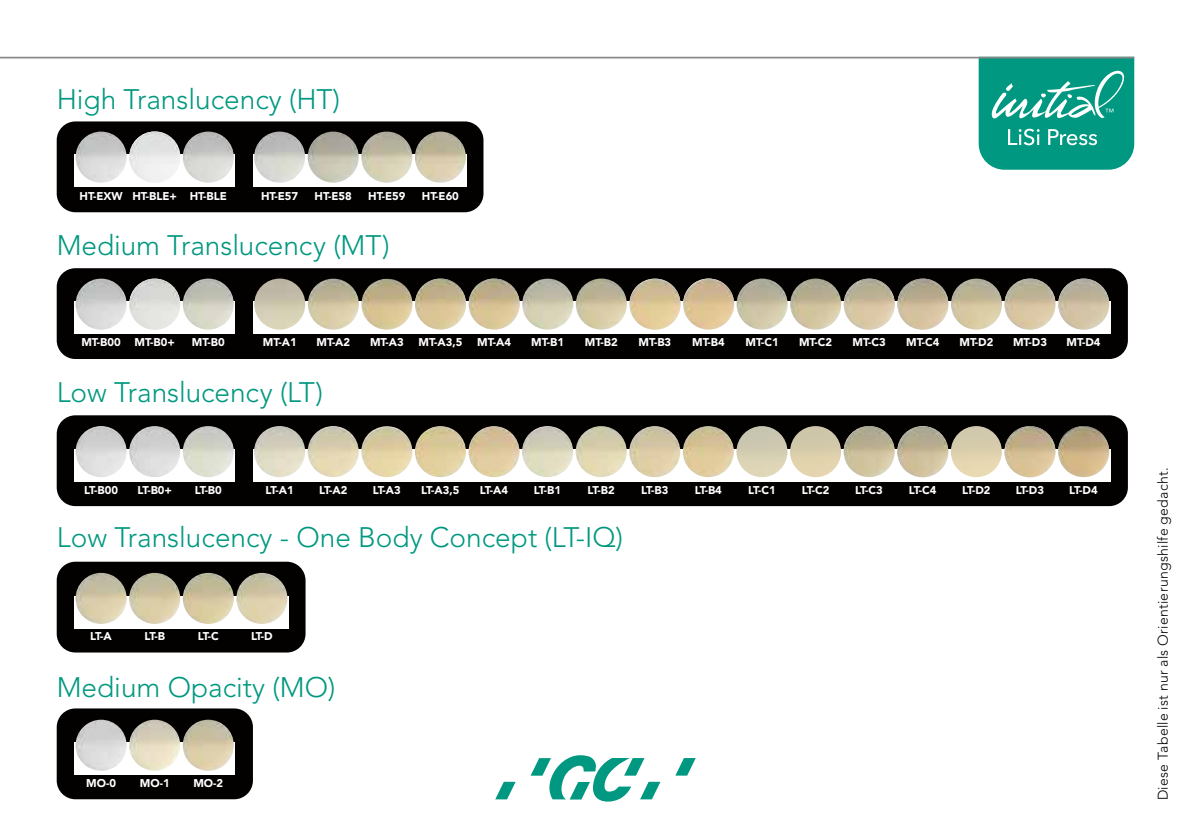
<style>
.page{position:relative;width:1191px;height:840px;background:#fff}
.page>*{position:absolute;margin:0;border:0;box-sizing:border-box;transform-origin:0 0}
.t1{font:300 28px "Avenir LT Std";color:#009880}
.t2{font:300 14px "Avenir LT Std";letter-spacing:.02em;color:#000}
.t3{font:900 11.2px "Avenir LT Std";color:#fff}
</style>
<div class="page">
<div style="left:57px;top:415px;width:1070px;height:91px;background:#030000;border-radius:19px"></div>
<div style="left:57px;top:268px;width:1070px;height:91px;background:#030000;border-radius:19px"></div>
<div style="left:57px;top:121px;width:426px;height:91px;background:#030000;border-radius:19px"></div>
<div style="left:253px;top:449px;width:857px;height:32px;background:#fff"></div>
<div style="left:253px;top:301px;width:857px;height:33px;background:#fff"></div>
<div style="left:253px;top:154px;width:214px;height:33px;background:#fff"></div>
<div style="left:74px;top:449px;width:161px;height:32px;background:#fff"></div>
<div style="left:74px;top:301px;width:161px;height:33px;background:#fff"></div>
<div style="left:74px;top:154px;width:161px;height:33px;background:#fff"></div>
<div style="left:57px;top:708px;width:196px;height:90px;background:#030000;border-radius:19px"></div>
<div style="left:74px;top:742px;width:161px;height:32px;background:#fff"></div>
<div style="left:57px;top:561px;width:248px;height:91px;background:#030000;border-radius:19px"></div>
<div style="left:74px;top:595px;width:215px;height:33px;background:#fff"></div>
<svg style="left:978px;top:58px;width:156px;height:112px;background:#22a591"></svg>
<img style="left:76px;top:131px;width:51px;height:51px;border-radius:26px">
<img style="left:183px;top:131px;width:51px;height:51px;border-radius:26px">
<img style="left:254px;top:131px;width:51px;height:51px;border-radius:26px">
<img style="left:308px;top:131px;width:51px;height:51px;border-radius:26px">
<img style="left:361px;top:131px;width:51px;height:51px;border-radius:26px">
<img style="left:415px;top:131px;width:51px;height:51px;border-radius:26px">
<img style="left:76px;top:278px;width:51px;height:51px;border-radius:26px">
<img style="left:183px;top:278px;width:51px;height:51px;border-radius:26px">
<img style="left:254px;top:278px;width:51px;height:51px;border-radius:26px">
<img style="left:308px;top:278px;width:51px;height:51px;border-radius:26px">
<img style="left:361px;top:278px;width:51px;height:51px">
<img style="left:522px;top:278px;width:51px;height:51px;border-radius:26px">
<img style="left:576px;top:278px;width:51px;height:51px;border-radius:26px">
<img style="left:736px;top:278px;width:51px;height:51px;border-radius:26px">
<img style="left:790px;top:278px;width:51px;height:51px;border-radius:26px">
<img style="left:951px;top:278px;width:51px;height:51px;border-radius:26px">
<img style="left:76px;top:572px;width:51px;height:51px;border-radius:26px">
<img style="left:129px;top:572px;width:51px;height:51px;border-radius:26px">
<img style="left:183px;top:572px;width:51px;height:51px;border-radius:26px">
<img style="left:236px;top:572px;width:51px;height:51px;border-radius:26px">
<hr style="left:0;top:57px;width:1134px;height:1px;background:#878988">
<img style="left:76px;top:719px;width:51px;height:51px;border-radius:26px">
<img style="left:129px;top:719px;width:51px;height:51px;border-radius:26px">
<img style="left:183px;top:719px;width:51px;height:51px;border-radius:26px">
<img style="left:76px;top:426px;width:51px;height:51px;border-radius:26px">
<img style="left:129px;top:426px;width:51px;height:51px;border-radius:26px">
<img style="left:183px;top:426px;width:51px;height:51px;border-radius:26px">
<img style="left:254px;top:426px;width:51px;height:51px;border-radius:26px">
<img style="left:308px;top:426px;width:51px;height:51px;border-radius:26px">
<img style="left:361px;top:426px;width:51px;height:51px">
<img style="left:415px;top:426px;width:51px;height:51px;border-radius:26px">
<img style="left:468px;top:426px;width:51px;height:51px;border-radius:26px">
<img style="left:522px;top:426px;width:51px;height:51px;border-radius:26px">
<img style="left:575px;top:426px;width:51px;height:51px;border-radius:26px">
<img style="left:629px;top:426px;width:51px;height:51px;border-radius:26px">
<img style="left:683px;top:426px;width:51px;height:51px;border-radius:26px">
<img style="left:736px;top:426px;width:51px;height:51px;border-radius:26px">
<img style="left:790px;top:426px;width:51px;height:51px;border-radius:26px">
<img style="left:950px;top:426px;width:52px;height:51px;border-radius:26px">
<img style="left:129px;top:131px;width:51px;height:51px;border-radius:26px">
<img style="left:129px;top:278px;width:51px;height:51px;border-radius:26px">
<img style="left:415px;top:278px;width:51px;height:51px">
<img style="left:469px;top:278px;width:51px;height:51px">
<img style="left:629px;top:279px;width:51px;height:50px">
<img style="left:683px;top:278px;width:51px;height:51px">
<img style="left:843px;top:278px;width:51px;height:51px;border-radius:26px">
<img style="left:897px;top:278px;width:51px;height:51px;border-radius:26px">
<img style="left:1004px;top:278px;width:51px;height:51px;border-radius:26px">
<img style="left:1058px;top:278px;width:51px;height:51px;border-radius:26px">
<img style="left:1004px;top:426px;width:51px;height:51px">
<img style="left:1058px;top:426px;width:51px;height:51px">
<img style="left:843px;top:426px;width:51px;height:51px;border-radius:26px">
<img style="left:897px;top:426px;width:51px;height:51px;border-radius:26px">
<svg style="left:675px;top:758px;width:20px;height:17px"></svg>
<svg style="left:530px;top:755px;width:130px;height:46px"></svg>
<svg style="left:496px;top:781px;width:19px;height:17px"></svg>
<h1 class="t1" style="left:57px;top:82px;width:285px">High Translucency (HT)</h1>
<p class="t3" style="left:80px;top:189px;width:149px">HT-EXW HT-BLE+ HT-BLE</p>
<p class="t3" style="left:261px;top:189px;width:39px">HT-E57</p>
<p class="t3" style="left:315px;top:189px;width:39px">HT-E58</p>
<p class="t3" style="left:368px;top:189px;width:39px">HT-E59</p>
<p class="t3" style="left:422px;top:189px;width:39px">HT-E60</p>
<h1 class="t1" style="left:57px;top:229px;width:334px">Medium Translucency (MT)</h1>
<p class="t3" style="left:81px;top:335px;width:95px">MT-B00 MT-B0+</p>
<p class="t3" style="left:192px;top:335px;width:34px">MT-B0</p>
<p class="t3" style="left:263px;top:335px;width:35px">MT-A1</p>
<p class="t3" style="left:316px;top:335px;width:35px">MT-A2</p>
<p class="t3" style="left:370px;top:335px;width:35px">MT-A3</p>
<p class="t3" style="left:418px;top:335px;width:45px">MT-A3,5</p>
<p class="t3" style="left:477px;top:335px;width:35px">MT-A4</p>
<p class="t3" style="left:531px;top:335px;width:34px">MT-B1</p>
<p class="t3" style="left:585px;top:335px;width:34px">MT-B2</p>
<p class="t3" style="left:638px;top:335px;width:34px">MT-B3</p>
<p class="t3" style="left:692px;top:335px;width:34px">MT-B4</p>
<p class="t3" style="left:745px;top:335px;width:35px">MT-C1</p>
<p class="t3" style="left:799px;top:335px;width:35px">MT-C2</p>
<p class="t3" style="left:852px;top:335px;width:35px">MT-C3</p>
<p class="t3" style="left:906px;top:335px;width:35px">MT-C4</p>
<p class="t3" style="left:959px;top:335px;width:36px">MT-D2</p>
<p class="t3" style="left:1013px;top:335px;width:36px">MT-D3</p>
<p class="t3" style="left:1066px;top:335px;width:36px">MT-D4</p>
<h1 class="t1" style="left:57px;top:376px;width:268px">Low Translucency (LT)</h1>
<p class="t3" style="left:84px;top:483px;width:35px">LT-B00</p>
<p class="t3" style="left:137px;top:483px;width:36px">LT-B0+</p>
<p class="t3" style="left:195px;top:483px;width:29px">LT-B0</p>
<p class="t3" style="left:265px;top:483px;width:30px">LT-A1</p>
<p class="t3" style="left:319px;top:483px;width:30px">LT-A2</p>
<p class="t3" style="left:373px;top:483px;width:30px">LT-A3</p>
<p class="t3" style="left:421px;top:483px;width:40px">LT-A3,5</p>
<p class="t3" style="left:480px;top:483px;width:30px">LT-A4</p>
<p class="t3" style="left:534px;top:483px;width:29px">LT-B1</p>
<p class="t3" style="left:587px;top:483px;width:29px">LT-B2</p>
<p class="t3" style="left:641px;top:483px;width:29px">LT-B3</p>
<p class="t3" style="left:694px;top:483px;width:29px">LT-B4</p>
<p class="t3" style="left:748px;top:483px;width:29px">LT-C1</p>
<p class="t3" style="left:801px;top:483px;width:29px">LT-C2</p>
<p class="t3" style="left:855px;top:483px;width:29px">LT-C3</p>
<p class="t3" style="left:909px;top:483px;width:29px">LT-C4</p>
<p class="t3" style="left:962px;top:483px;width:30px">LT-D2</p>
<p class="t3" style="left:1015px;top:483px;width:30px">LT-D3</p>
<p class="t3" style="left:1069px;top:483px;width:30px">LT-D4</p>
<h1 class="t1" style="left:57px;top:520px;width:568px">Low Translucency - One Body Concept (LT-IQ)</h1>
<p class="t3" style="left:90px;top:629px;width:23px">LT-A</p>
<p class="t3" style="left:144px;top:629px;width:22px">LT-B</p>
<p class="t3" style="left:198px;top:629px;width:22px">LT-C</p>
<p class="t3" style="left:251px;top:629px;width:23px">LT-D</p>
<h1 class="t1" style="left:57px;top:670px;width:280px">Medium Opacity (MO)</h1>
<p class="t3" style="left:86px;top:775px;width:31px">MO-0</p>
<p class="t3" style="left:140px;top:775px;width:31px">MO-1</p>
<p class="t3" style="left:193px;top:775px;width:31px">MO-2</p>
<p class="t2" style="left:1154px;top:799px;width:334px;rotate:-90deg">Diese Tabelle ist nur als Orientierungshilfe gedacht.</p>
</div>
